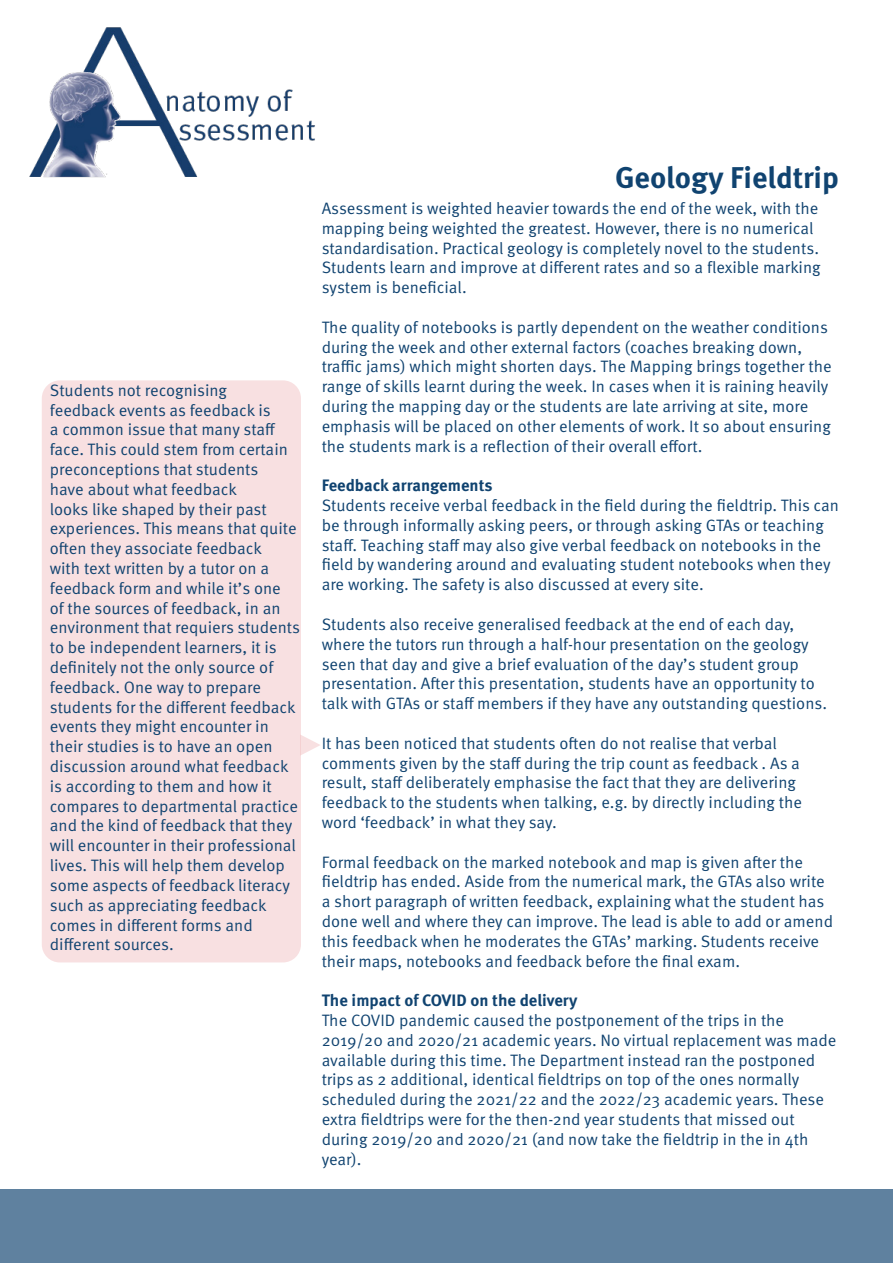
<style>
.page{position:relative;width:893px;height:1263px;background:#fff}
.page>*{position:absolute;margin:0;border:0;box-sizing:border-box;transform-origin:0 0}
.t1{font:700 30px "Meta Pro";color:#104370}
.t2{font:16.5px/19.8px "Meta Pro Norm";color:#104370}
.t3{font:700 16.5px "Meta Pro";color:#104370}
.s1{font-family:"Meta Pro";font-weight:700}
</style>
<div class="page">
<img style="left:29px;top:27px;width:286px;height:151px">
<div style="left:0;top:1189px;width:893px;height:74px;background:#5f819f"></div>
<div style="left:42px;top:380px;width:259px;height:582px;background:#f8e0e1;border-radius:18px"></div>
<svg style="left:300px;top:735px;width:20px;height:20px"></svg>
<p class="t2" style="left:50px;top:379px;width:252px">Students not recognising<br>feedback events as feedback is<br>a common issue that many staff face. This could stem from certain preconceptions that students<br>have about what feedback<br>looks like shaped by their past experiences. This means that quite often they associate feedback<br>with text written by a tutor on a feedback form and while it’s one<br>of the sources of feedback, in an environment that requiers students to be independent learners, it is definitely not the only source of feedback. One way to prepare students for the different feedback events they might encounter in their studies is to have an open discussion around what feedback is according to them and how it compares to departmental practice and the kind of feedback that they will encounter in their professional lives. This will help them develop some aspects of feedback literacy such as appreciating feedback comes in different forms and different sources.</p>
<p class="t1" style="left:615px;top:154px;width:225px">Geology Fieldtrip</p>
<p class="t2" style="left:322px;top:197px;width:501px">Assessment is weighted heavier towards the end of the week, with the mapping being weighted the greatest. However, there is no numerical standardisation. Practical geology is completely novel to the students.<br>Students learn and improve at different rates and so a flexible marking system is beneficial.</p>
<p class="t2" style="left:322px;top:316px;width:511px">The quality of notebooks is partly dependent on the weather conditions during the week and other external factors (coaches breaking down, traffic jams) which might shorten days. The Mapping brings together the range of skills learnt during the week. In cases when it is raining heavily during the mapping day or the students are late arriving at site, more emphasis will be placed on other elements of work. It so about ensuring the students mark is a reflection of their overall effort.</p>
<p class="t2" style="left:322px;top:475px;width:519px"><span class="s1">Feedback arrangements<br></span>Students receive verbal feedback in the field during the fieldtrip. This can be through informally asking peers, or through asking GTAs or teaching staff. Teaching staff may also give verbal feedback on notebooks in the field by wandering around and evaluating student notebooks when they are working. The safety is also discussed at every site.</p>
<p class="t2" style="left:322px;top:613px;width:507px">Students also receive generalised feedback at the end of each day, where the tutors run through a half-hour presentation on the geology seen that day and give a brief evaluation of the day’s student group presentation. After this presentation, students have an opportunity to talk with GTAs or staff members if they have any outstanding questions.</p>
<p class="t2" style="left:322px;top:732px;width:482px">It has been noticed that students often do not realise that verbal comments given by the staff during the trip count as feedback . As a result, staff deliberately emphasise the fact that they are delivering feedback to the students when talking, e.g. by directly including the word ‘feedback’ in what they say.</p>
<p class="t2" style="left:322px;top:851px;width:513px">Formal feedback on the marked notebook and map is given after the fieldtrip has ended. Aside from the numerical mark, the GTAs also write a short paragraph of written feedback, explaining what the student has done well and where they can improve. The lead is able to add or amend this feedback when he moderates the GTAs’ marking. Students receive their maps, notebooks and feedback before the final exam.</p>
<p class="t3" style="left:322px;top:987px;width:257px">The impact of COVID on the delivery</p>
<p class="t2" style="left:322px;top:1009px;width:516px">The COVID pandemic caused the postponement of the trips in the 2019/20 and 2020/21 academic years. No virtual replacement was made available during this time. The Department instead ran the postponed trips as 2 additional, identical fieldtrips on top of the ones normally scheduled during the 2021/22 and the 2022/23 academic years. These extra fieldtrips were for the then-2nd year students that missed out during 2019/20 and 2020/21 (and now take the fieldtrip in the in 4th year).</p>
</div>
